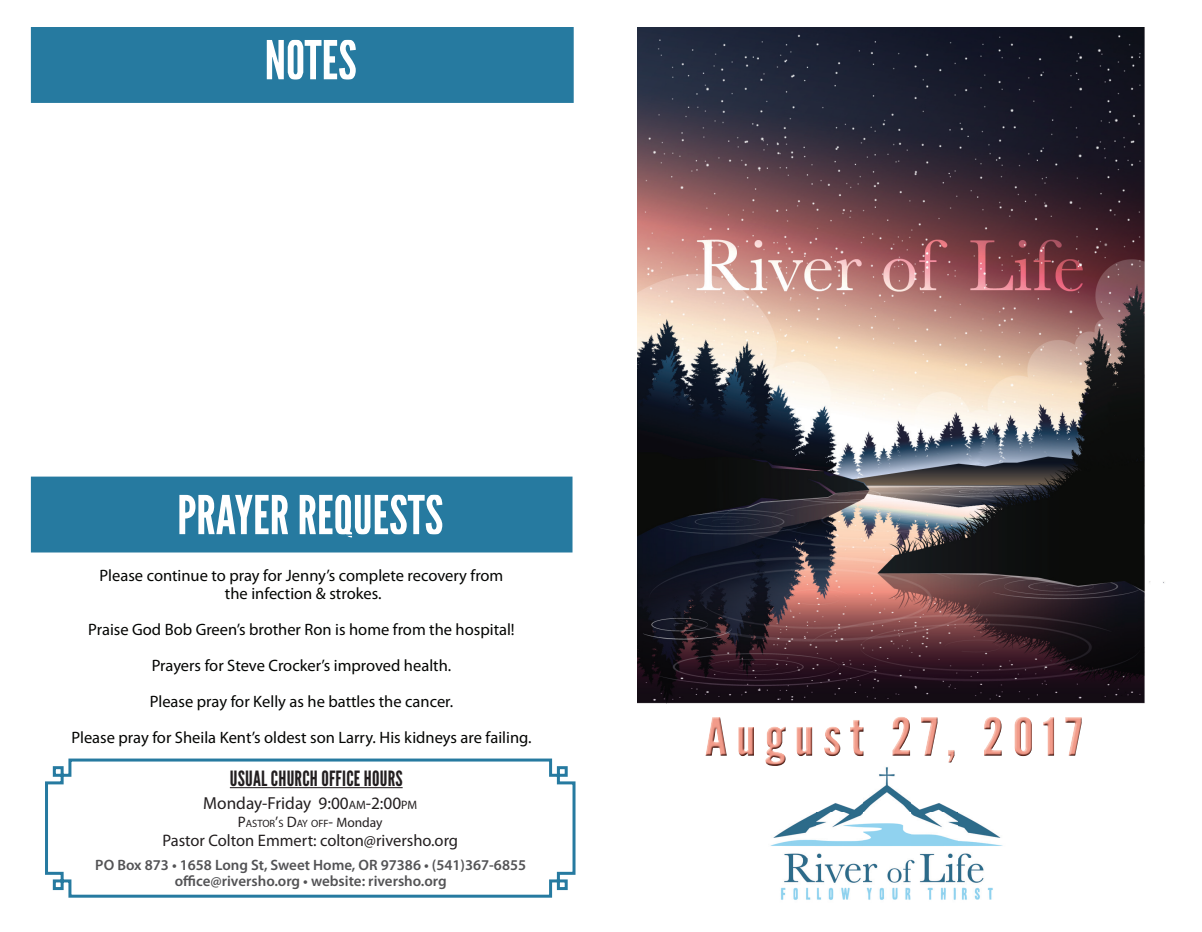
<style>
.page{position:relative;width:1202px;height:932px;background:#fff}
.page>*{position:absolute;margin:0;border:0;box-sizing:border-box;transform-origin:0 0}
.t1{font:54px "League Gothic";color:#fff}
.t2{font:21px "League Gothic";letter-spacing:.01em;color:#231f20}
.t3{font:17.4px "Myriad Pro";color:#231f20}
.t4{font:16.65px "Myriad Pro";color:#231f20}
.t5{font:16.5px/36px "Myriad Pro";color:#040503;text-align:center}
.t6{font:600 15px/16.5px "Myriad Pro";color:#535355;text-align:center}
.t7{font:10.65px "Myriad Pro";color:#231f20}
.s1{font-size:12.15px}
.s2{font-size:15.15px}
.s3{font-size:13.65px}
</style>
<div class="page">
<img style="left:770px;top:767px;width:233px;height:133px">
<svg style="left:45px;top:758px;width:531px;height:140px"></svg>
<hr style="left:230px;top:787px;width:173px;height:1px;background:#231f20">
<img style="left:768px;top:763px;width:16px;height:3px">
<img style="left:705px;top:717px;width:376px;height:46px">
<img style="left:637px;top:27px;width:528px;height:676px">
<div style="left:31px;top:476px;width:541px;height:76px;background:#267aa0;border:2px solid #267aa0"></div>
<div style="left:31px;top:27px;width:542px;height:76px;background:#267aa0;border:2px solid #267aa0"></div>
<h1 class="t1" style="left:265px;top:29px;width:94px">NOTES</h1>
<h1 class="t1" style="left:177px;top:484px;width:267px">PRAYER REQUESTS</h1>
<p class="t5" style="left:100px;top:566px;width:405px;line-height:18px">Please continue to pray for Jenny’s complete recovery from the infection &amp; strokes.</p>
<p class="t5" style="left:71px;top:611px;width:461px">Praise God Bob Green’s brother Ron is home from the hospital!<br>Prayers for Steve Crocker’s improved health.<br>Please pray for Kelly as he battles the cancer.<br>Please pray for Sheila Kent’s oldest son Larry. His kidneys are failing.</p>
<p class="t2" style="left:230px;top:766px;width:174px">USUAL CHURCH OFFICE HOURS</p>
<p class="t3" style="left:203px;top:792px;width:215px">Monday-Friday 9:00<span class="s1">AM</span>-2:00<span class="s1">PM</span></p>
<p class="t7" style="left:238px;top:817px;width:146px"><span class="s2">P</span>ASTOR<span class="s2">’</span>S <span class="s2">D</span>AY OFF<span class="s2">-</span> <span class="s3">Monday</span></p>
<p class="t4" style="left:162px;top:829px;width:297px">Pastor Colton Emmert: colton@riversho.org</p>
<p class="t6" style="left:95px;top:856px;width:432px">PO Box 873 • 1658 Long St, Sweet Home, OR 97386 • (541)367-6855 office@riversho.org • website: riversho.org</p>
</div>
